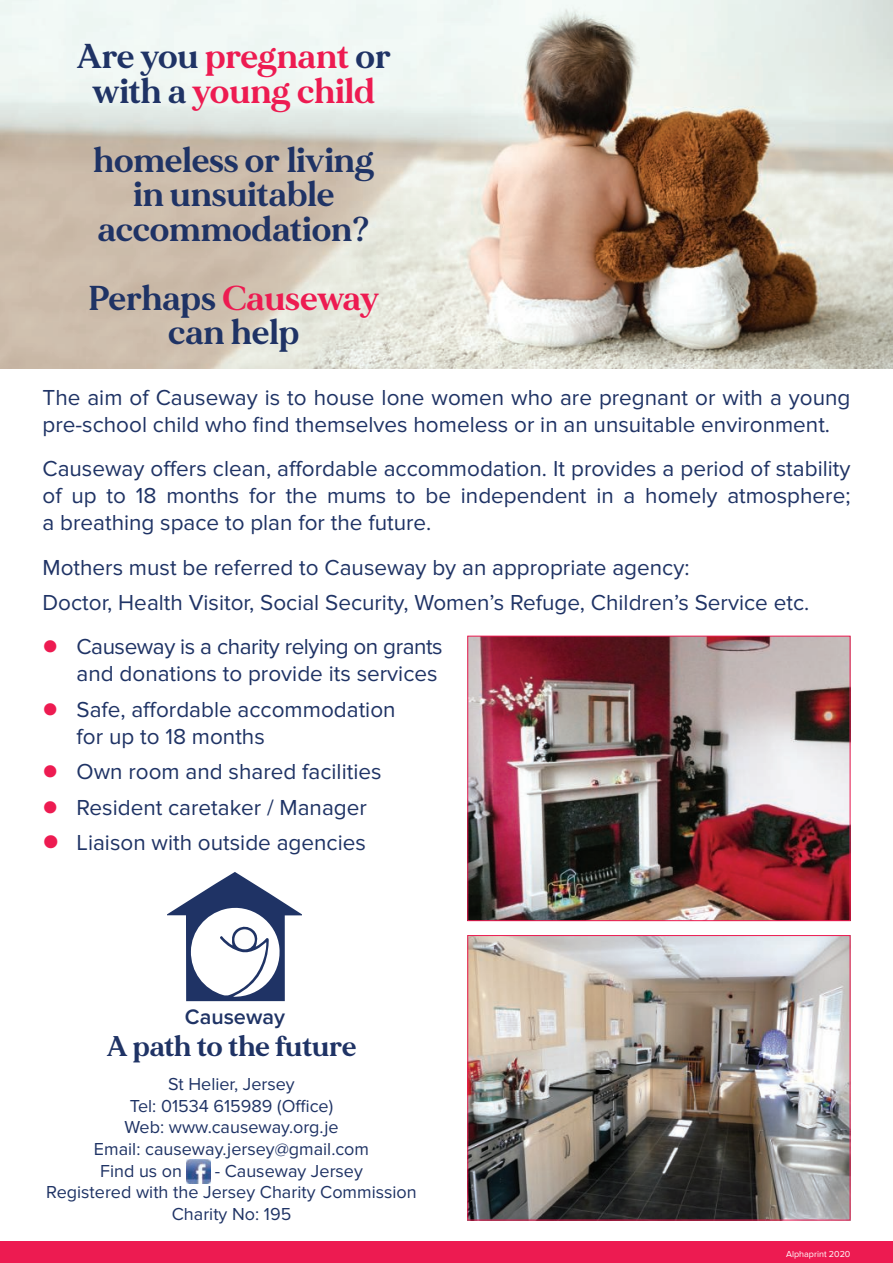
<style>
.page{position:relative;width:893px;height:1263px;background:#fff}
.page>*{position:absolute;margin:0;border:0;box-sizing:border-box;transform-origin:0 0}
.t1{font:700 34.5px/34.5px "MADE Mirage";letter-spacing:.01em;color:#1f3365;text-align:center}
.t2{font:700 34.5px/34.5px "MADE Mirage";color:#ed1b51;text-align:center}
.t3{font:700 28.5px "MADE Mirage";color:#1f3365}
.t4{font:22.5px/27px "Proxima Nova";color:#1f3365}
.t5{font:600 21.75px "Proxima Nova";color:#1f3365}
.t6{font:18px "Proxima Nova";color:#1f3365}
.t7{font:9px "Proxima Nova";color:#fff}
.s1{color:#1f3365}
.s2{color:#ed1b51}
</style>
<div class="page">
<img style="left:0;top:0;width:893px;height:369px">
<img style="left:469px;top:638px;width:379px;height:281px">
<div style="left:467px;top:636px;width:383px;height:285px;border:1px solid #ed1b51"></div>
<img style="left:469px;top:937px;width:379px;height:281px">
<div style="left:467px;top:935px;width:383px;height:285px;border:1px solid #ed1b51"></div>
<svg style="left:167px;top:872px;width:135px;height:129px"></svg>
<div style="left:234px;top:929px;width:21px;height:20px;background:#fdfdfd;border-radius:50%"></div>
<img style="left:187px;top:1159px;width:24px;height:24px">
<div style="left:0;top:1242px;width:893px;height:21px;background:#ed1b51"></div>
<h1 class="t2" style="left:77px;top:39px;width:315px"><span class="s1">Are you</span> pregnant <span class="s1">or with a</span> young child</h1>
<h1 class="t1" style="left:93px;top:143px;width:283px">homeless or living in unsuitable accommodation?</h1>
<h1 class="t1" style="left:89px;top:281px;width:292px">Perhaps <span class="s2">Causeway </span>can help</h1>
<p class="t4" style="left:43px;top:385px;width:809px">The aim of Causeway is to house lone women who are pregnant or with a young pre-school child who find themselves homeless or in an unsuitable environment.</p>
<p class="t4" style="left:43px;top:456px;width:809px;text-align:justify">Causeway offers clean, affordable accommodation. It provides a period of stability of up to 18 months for the mums to be independent in a homely atmosphere; a breathing space to plan for the future.</p>
<p class="t4" style="left:43px;top:550px;width:768px;line-height:35.5px">Mothers must be referred to Causeway by an appropriate agency:<br>Doctor, Health Visitor, Social Security, Women’s Refuge, Children’s Service etc.</p>
<p class="t4" style="left:43px;top:633px;width:402px;text-align:right"><span class="s2">●</span> Causeway is a charity relying on grants and donations to provide its services</p>
<p class="t4" style="left:77px;top:696px;width:321px;text-indent:-34px"><span class="s2">●</span> Safe, affordable accommodation for up to 18 months</p>
<p class="t4" style="left:43px;top:758px;width:341px"><span class="s2">●</span> Own room and shared facilities</p>
<p class="t4" style="left:43px;top:794px;width:326px"><span class="s2">●</span> Resident caretaker / Manager</p>
<p class="t4" style="left:43px;top:829px;width:325px"><span class="s2">●</span> Liaison with outside agencies</p>
<p class="t5" style="left:185px;top:1004px;width:102px">Causeway</p>
<p class="t3" style="left:107px;top:1027px;width:251px">A path to the future</p>
<p class="t6" style="left:168px;top:1074px;width:128px">St Helier, Jersey</p>
<p class="t6" style="left:130px;top:1095px;width:205px">Tel: 01534 615989 (Office)</p>
<p class="t6" style="left:124px;top:1117px;width:216px">Web: www.causeway.org.je</p>
<p class="t6" style="left:94px;top:1139px;width:277px">Email: causeway.jersey@gmail.com</p>
<p class="t6" style="left:100px;top:1160px;width:84px">Find us on</p>
<p class="t6" style="left:215px;top:1160px;width:150px">- Causeway Jersey</p>
<p class="t6" style="left:46px;top:1182px;width:372px">Registered with the Jersey Charity Commission</p>
<p class="t6" style="left:172px;top:1203px;width:121px">Charity No: 195</p>
<p class="t7" style="left:786px;top:1248px;width:66px">Alphaprint 2020</p>
</div>
